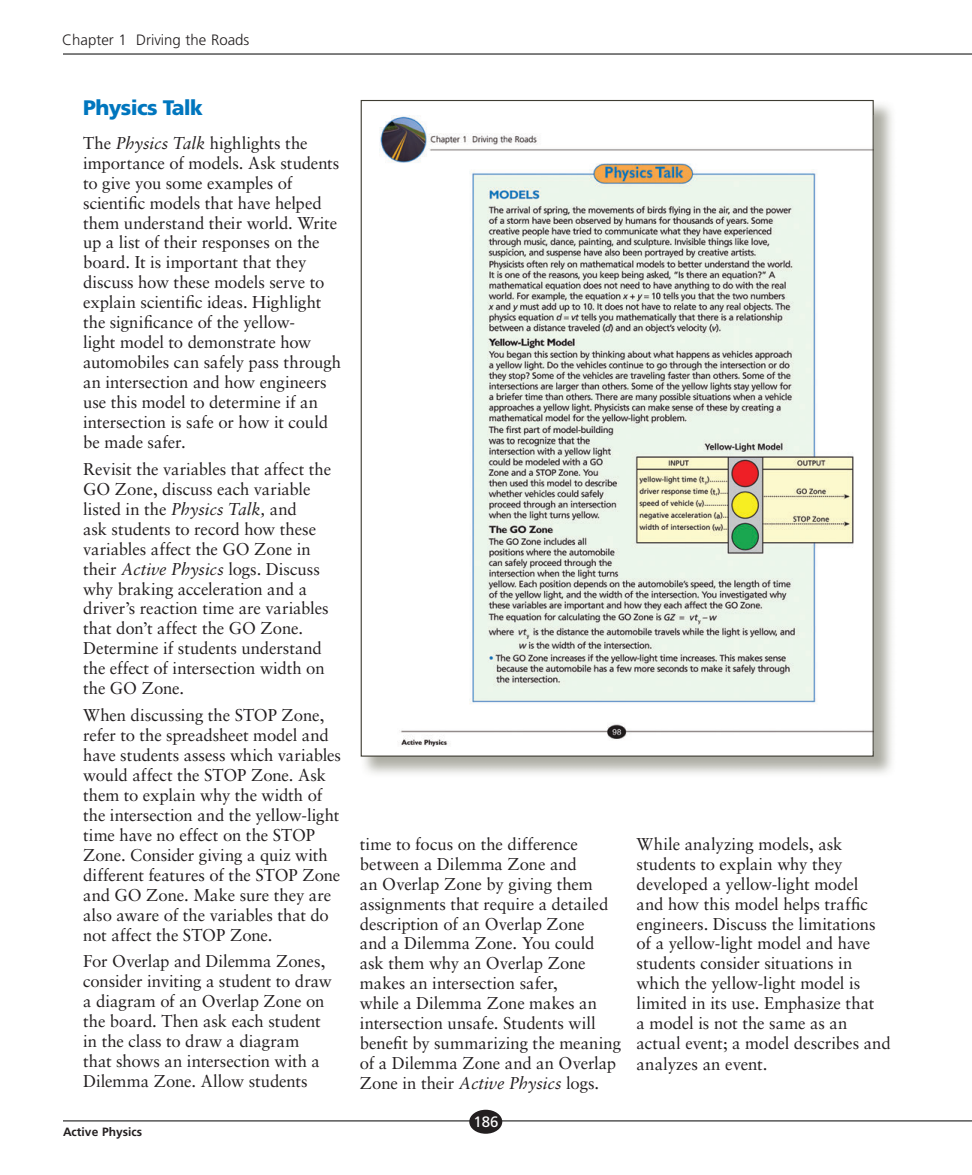
<style>
.page{position:relative;width:972px;height:1175px;background:#fff}
.page>*{position:absolute;margin:0;border:0;box-sizing:border-box;transform-origin:0 0}
.t1{font:900 21px "Frutiger";letter-spacing:-.03em;color:#0076be}
.t2{font:17.25px "Sabon";letter-spacing:.005em;color:#231f20}
.t3{font:17.1px/20px "Sabon";letter-spacing:-.005em;color:#231f20}
.t4{font:300 15px "Frutiger";color:#231f20}
.t5{font:15px "Frutiger";color:#fff}
.t6{font:700 12px "Frutiger";color:#231f20}
.s1{font-style:italic}
</style>
<div class="page">
<img style="left:361px;top:104px;width:531px;height:670px">
<div style="left:361px;top:100px;width:512px;height:656px;background:#fff"></div>
<img style="left:380px;top:116px;width:492px;height:631px">
<hr style="left:63px;top:54px;width:909px;height:1px;background:#000">
<hr style="left:63px;top:1120px;width:909px;height:1px;background:#000">
<div style="left:469px;top:1109px;width:33px;height:24px;background:#231f20;border-radius:50%"></div>
<p class="t4" style="left:62px;top:34px;width:189px">Chapter 1 Driving the Roads</p>
<p class="t1" style="left:83px;top:99px;width:121px">Physics Talk</p>
<p class="t3" style="left:83px;top:134px;width:260px">The <span class="s1">Physics Talk</span> highlights the importance of models. Ask students to give you some examples of scientific models that have helped them understand their world. Write up a list of their responses on the board. It is important that they discuss how these models serve to explain scientific ideas. Highlight the significance of the yellow-<br>light model to demonstrate how automobiles can safely pass through an intersection and how engineers use this model to determine if an intersection is safe or how it could be made safer.</p>
<p class="t3" style="left:83px;top:460px;width:249px">Revisit the variables that affect the<br>GO Zone, discuss each variable listed in the <span class="s1">Physics Talk,</span> and<br>ask students to record how these variables affect the GO Zone in their <span class="s1">Active Physics</span> logs. Discuss why braking acceleration and a driver’s reaction time are variables that don’t affect the GO Zone.<br>Determine if students understand the effect of intersection width on the GO Zone.</p>
<p class="t3" style="left:83px;top:706px;width:260px">When discussing the STOP Zone, refer to the spreadsheet model and have students assess which variables would affect the STOP Zone. Ask them to explain why the width of the intersection and the yellow-light time have no effect on the STOP<br>Zone. Consider giving a quiz with different features of the STOP Zone and GO Zone. Make sure they are also aware of the variables that do not affect the STOP Zone.</p>
<p class="t3" style="left:83px;top:952px;width:250px">For Overlap and Dilemma Zones, consider inviting a student to draw a diagram of an Overlap Zone on the board. Then ask each student in the class to draw a diagram that shows an intersection with a<br>Dilemma Zone. Allow students</p>
<p class="t6" style="left:63px;top:1127px;width:81px">Active Physics</p>
<p class="t3" style="left:360px;top:835px;width:263px">time to focus on the difference between a Dilemma Zone and<br>an Overlap Zone by giving them assignments that require a detailed description of an Overlap Zone<br>and a Dilemma Zone. You could ask them why an Overlap Zone makes an intersection safer,<br>while a Dilemma Zone makes an intersection unsafe. Students will benefit by summarizing the meaning of a Dilemma Zone and an Overlap<br>Zone in their <span class="s1">Active Physics</span> logs.</p>
<p class="t3" style="left:637px;top:835px;width:256px">While analyzing models, ask students to explain why they developed a yellow-light model<br>and how this model helps traffic engineers. Discuss the limitations of a yellow-light model and have students consider situations in which the yellow-light model is limited in its use. Emphasize that<br>a model is not the same as an actual event; a model describes and</p>
<p class="t2" style="left:637px;top:1056px;width:133px">analyzes an event.</p>
<p class="t5" style="left:474px;top:1115px;width:27px">186</p>
</div>
